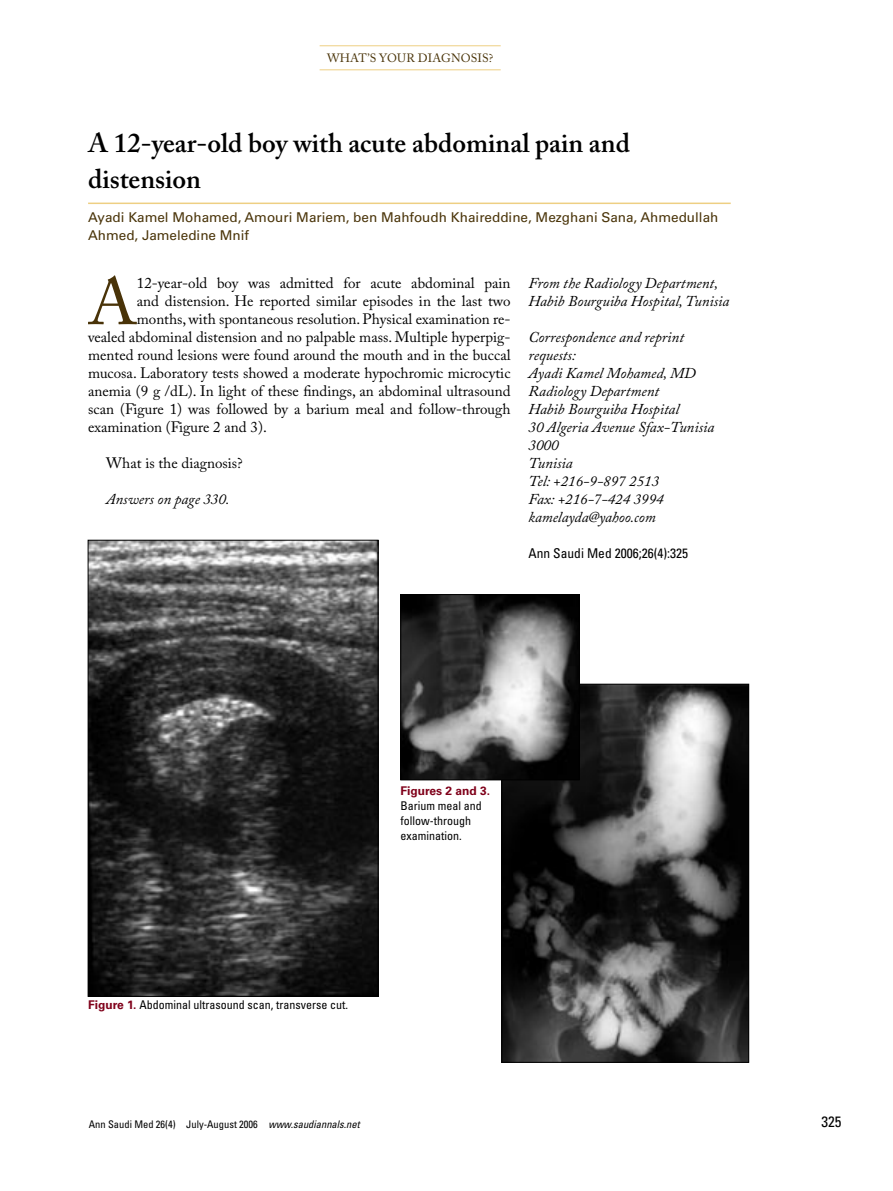
<style>
.page{position:relative;width:893px;height:1191px;background:#fff}
.page>*{position:absolute;margin:0;border:0;box-sizing:border-box;transform-origin:0 0}
.body_drop_cap{font:65.7px "Adobe Caslon Pro";color:#493308}
.head{font:600 27px/36px "Adobe Caslon Pro";color:#000}
.body_drop_cap-2{font:15px "Adobe Caslon Pro";color:#000}
.corres_box{font:italic 15px/18px "Adobe Caslon Pro";color:#000}
.corres_box_spafter{font:italic 15px/18px "Adobe Caslon Pro";color:#000}
.body{font:15px "Adobe Caslon Pro";color:#000}
.body-2{font:italic 15px "Adobe Caslon Pro";color:#000}
.page_number_right{font:condensed 15px "Univers LT Std";color:#000}
.head_authors_list{font:13.5px/18px "Univers LT Std";color:#493308}
.corres_box-2{font:condensed 13.5px "Univers LT Std";color:#000}
.t1{font:condensed 12px/15px "Univers LT Std";color:#000}
.article_header{font:12px "Adobe Caslon Pro";letter-spacing:.015em;color:#493308}
.footy_left{font:condensed 10.5px "Univers LT Std";color:#000}
.s1{font-weight:700;font-stretch:normal;color:#7f001a}
.s2{font-style:italic}
</style>
<div class="page">
<hr style="left:320px;top:45px;width:181px;height:1px;background:#eecf83">
<hr style="left:320px;top:70px;width:181px;height:1px;background:#eecf83">
<hr style="left:88px;top:202px;width:643px;height:2px;background:#eecf83">
<img style="left:90px;top:542px;width:286px;height:452px">
<div style="left:88px;top:540px;width:290px;height:456px;border:1px solid #000"></div>
<img style="left:503px;top:686px;width:244px;height:374px">
<div style="left:501px;top:684px;width:248px;height:378px;border:1px solid #000"></div>
<img style="left:402px;top:596px;width:176px;height:182px">
<div style="left:400px;top:594px;width:180px;height:186px;border:1px solid #000"></div>
<p class="article_header" style="left:327px;top:51px;width:168px">WHAT’S YOUR DIAGNOSIS?</p>
<p class="head" style="left:88px;top:125px;width:543px">A 12-year-old boy with acute abdominal pain and distension</p>
<p class="head_authors_list" style="left:88px;top:208px;width:632px">Ayadi Kamel Mohamed, Amouri Mariem, ben Mahfoudh Khaireddine, Mezghani Sana, Ahmedullah<br>Ahmed, Jameledine Mnif</p>
<p class="body_drop_cap" style="left:88px;top:263px;width:50px">A</p>
<p class="body_drop_cap-2" style="left:137px;top:274px;width:375px">12-year-old boy was admitted for acute abdominal pain</p>
<p class="body_drop_cap-2" style="left:137px;top:292px;width:375px">and distension. He reported similar episodes in the last two</p>
<p class="body_drop_cap-2" style="left:137px;top:310px;width:375px">months, with spontaneous resolution. Physical examination re-</p>
<p class="body_drop_cap-2" style="left:88px;top:328px;width:424px">vealed abdominal distension and no palpable mass. Multiple hyperpig-</p>
<p class="body_drop_cap-2" style="left:88px;top:346px;width:424px">mented round lesions were found around the mouth and in the buccal</p>
<p class="body_drop_cap-2" style="left:88px;top:364px;width:424px">mucosa. Laboratory tests showed a moderate hypochromic microcytic</p>
<p class="body_drop_cap-2" style="left:88px;top:382px;width:424px">anemia (9 g /dL). In light of these findings, an abdominal ultrasound</p>
<p class="body_drop_cap-2" style="left:88px;top:400px;width:424px">scan (Figure 1) was followed by a barium meal and follow-through</p>
<p class="body_drop_cap-2" style="left:88px;top:418px;width:180px">examination (Figure 2 and 3).</p>
<p class="body" style="left:106px;top:454px;width:138px">What is the diagnosis?</p>
<p class="body-2" style="left:106px;top:490px;width:125px">Answers on page 330.</p>
<p class="corres_box_spafter" style="left:528px;top:274px;width:202px">From the Radiology Department,<br>Habib Bourguiba Hospital, Tunisia</p>
<p class="corres_box" style="left:528px;top:328px;width:157px">Correspondence and reprint requests:</p>
<p class="corres_box" style="left:528px;top:364px;width:169px">Ayadi Kamel Mohamed, MD</p>
<p class="corres_box" style="left:528px;top:382px;width:132px">Radiology Department</p>
<p class="corres_box" style="left:528px;top:400px;width:152px">Habib Bourguiba Hospital</p>
<p class="corres_box" style="left:528px;top:418px;width:187px">30 Algeria Avenue Sfax-Tunisia<br>3000</p>
<p class="corres_box" style="left:528px;top:454px;width:46px">Tunisia</p>
<p class="corres_box" style="left:528px;top:472px;width:132px">Tel: +216-9-897 2513</p>
<p class="corres_box" style="left:528px;top:490px;width:137px">Fax: +216-7-424 3994</p>
<p class="corres_box_spafter" style="left:528px;top:508px;width:129px">kamelayda@yahoo.com</p>
<p class="corres_box-2" style="left:528px;top:545px;width:161px">Ann Saudi Med 2006;26(4):325</p>
<p class="t1" style="left:400px;top:783px;width:91px"><span class="s1">Figures 2 and 3.<br></span>Barium meal and follow-through examination.</p>
<p class="t1" style="left:88px;top:997px;width:262px"><span class="s1">Figure 1.</span> Abdominal ultrasound scan, transverse cut.</p>
<p class="footy_left" style="left:89px;top:1118px;width:272px">Ann Saudi Med 26(4) July-August 2006 <span class="s2">www.saudiannals.net</span></p>
<p class="page_number_right" style="left:822px;top:1111px;width:21px">325</p>
</div>
